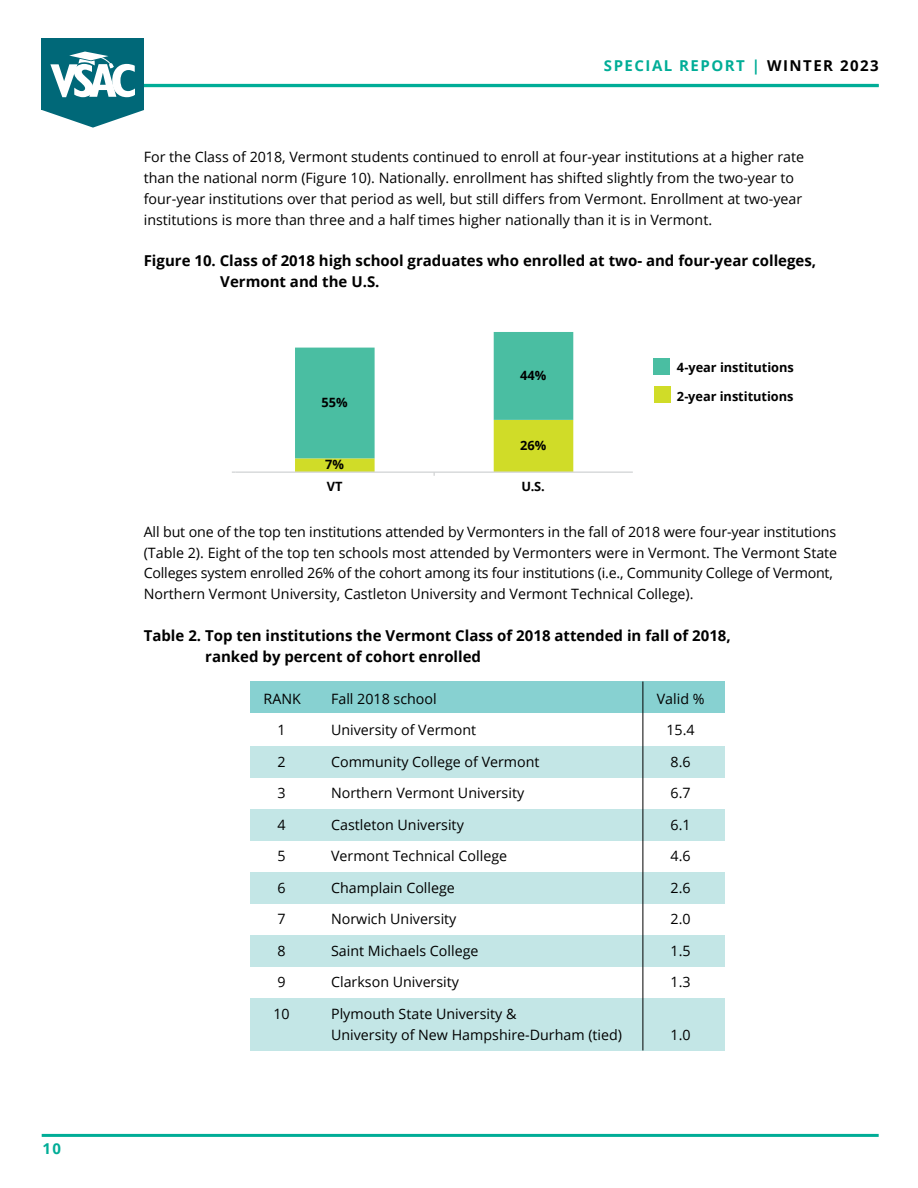
<style>
.page{position:relative;width:918px;height:1188px;background:#fff}
.page>*{position:absolute;margin:0;border:0;box-sizing:border-box;transform-origin:0 0}
.t1{font:700 15px/20.9px "Open Sans";color:#000}
.t2{font:700 15px "Open Sans";letter-spacing:.1em;color:#00ad97}
.t3{font:14.25px/20.9px "Open Sans";color:#000}
.t4{font:700 12.75px "Open Sans";letter-spacing:-.005em;color:#000}
.s1{color:#000}
</style>
<div class="page">
<hr style="left:42px;top:84px;width:837px;height:3px;background:#00ad97">
<hr style="left:42px;top:1134px;width:837px;height:3px;background:#00ad97">
<div style="left:42px;top:38px;width:102px;height:72px;background:#006878"></div>
<svg style="left:42px;top:110px;width:102px;height:18px"></svg>
<svg style="left:50px;top:52px;width:85px;height:45px"></svg>
<hr style="left:235px;top:472px;width:398px;height:1px;background:#d1d3d4">
<svg style="left:295px;top:332px;width:278px;height:144px"></svg>
<div style="left:654px;top:387px;width:16px;height:16px;background:#d0dc28"></div>
<div style="left:653px;top:358px;width:17px;height:16px;background:#4abea2"></div>
<div style="left:250px;top:681px;width:475px;height:32px;background:#87d1d1"></div>
<div style="left:250px;top:809px;width:475px;height:32px;background:#c3e6e6"></div>
<div style="left:250px;top:746px;width:475px;height:32px;background:#c3e6e6"></div>
<div style="left:250px;top:935px;width:475px;height:31px;background:#c3e6e6"></div>
<div style="left:250px;top:872px;width:475px;height:31px;background:#c3e6e6"></div>
<div style="left:250px;top:998px;width:475px;height:52px;background:#c3e6e6"></div>
<hr style="left:643px;top:682px;width:1px;height:368px;background:#000">
<p class="t2" style="left:42px;top:1138px;width:20px">10</p>
<p class="t2" style="left:604px;top:55px;width:276px">SPECIAL REPORT | <span class="s1">WINTER 2023</span></p>
<p class="t3" style="left:144px;top:146px;width:662px">For the Class of 2018, Vermont students continued to enroll at four-year institutions at a higher rate than the national norm (Figure 10). Nationally. enrollment has shifted slightly from the two-year to four-year institutions over that period as well, but still differs from Vermont. Enrollment at two-year institutions is more than three and a half times higher nationally than it is in Vermont.</p>
<p class="t1" style="left:220px;top:250px;width:598px;text-indent:-77px">Figure 10. Class of 2018 high school graduates who enrolled at two- and four-year colleges,<br>Vermont and the U.S.</p>
<p class="t4" style="left:321px;top:394px;width:28px">55%</p>
<p class="t4" style="left:325px;top:456px;width:20px">7%</p>
<p class="t4" style="left:520px;top:367px;width:28px">44%</p>
<p class="t4" style="left:520px;top:436px;width:28px">26%</p>
<p class="t4" style="left:327px;top:477px;width:17px">VT</p>
<p class="t4" style="left:521px;top:477px;width:25px">U.S.</p>
<p class="t4" style="left:677px;top:358px;width:118px">4-year institutions</p>
<p class="t4" style="left:677px;top:387px;width:118px">2-year institutions</p>
<p class="t3" style="left:144px;top:521px;width:695px">All but one of the top ten institutions attended by Vermonters in the fall of 2018 were four-year institutions (Table 2). Eight of the top ten schools most attended by Vermonters were in Vermont. The Vermont State Colleges system enrolled 26% of the cohort among its four institutions (i.e., Community College of Vermont, Northern Vermont University, Castleton University and Vermont Technical College).</p>
<p class="t1" style="left:205px;top:625px;width:527px;text-indent:-62px">Table 2. Top ten institutions the Vermont Class of 2018 attended in fall of 2018, ranked by percent of cohort enrolled</p>
<p class="t3" style="left:264px;top:688px;width:39px">RANK</p>
<p class="t3" style="left:331px;top:688px;width:107px">Fall 2018 school</p>
<p class="t3" style="left:657px;top:688px;width:49px">Valid %</p>
<p class="t3" style="left:278px;top:719px;width:10px">1</p>
<p class="t3" style="left:331px;top:719px;width:147px">University of Vermont</p>
<p class="t3" style="left:666px;top:719px;width:30px">15.4</p>
<p class="t3" style="left:278px;top:751px;width:10px">2</p>
<p class="t3" style="left:331px;top:751px;width:210px">Community College of Vermont</p>
<p class="t3" style="left:671px;top:751px;width:22px">8.6</p>
<p class="t3" style="left:278px;top:782px;width:10px">3</p>
<p class="t3" style="left:331px;top:782px;width:195px">Northern Vermont University</p>
<p class="t3" style="left:671px;top:782px;width:22px">6.7</p>
<p class="t3" style="left:278px;top:814px;width:10px">4</p>
<p class="t3" style="left:331px;top:814px;width:134px">Castleton University</p>
<p class="t3" style="left:671px;top:814px;width:22px">6.1</p>
<p class="t3" style="left:278px;top:845px;width:10px">5</p>
<p class="t3" style="left:331px;top:845px;width:178px">Vermont Technical College</p>
<p class="t3" style="left:671px;top:845px;width:22px">4.6</p>
<p class="t3" style="left:278px;top:877px;width:10px">6</p>
<p class="t3" style="left:331px;top:877px;width:125px">Champlain College</p>
<p class="t3" style="left:671px;top:877px;width:22px">2.6</p>
<p class="t3" style="left:278px;top:908px;width:10px">7</p>
<p class="t3" style="left:331px;top:908px;width:127px">Norwich University</p>
<p class="t3" style="left:671px;top:908px;width:22px">2.0</p>
<p class="t3" style="left:278px;top:940px;width:10px">8</p>
<p class="t3" style="left:331px;top:940px;width:149px">Saint Michaels College</p>
<p class="t3" style="left:671px;top:940px;width:22px">1.5</p>
<p class="t3" style="left:278px;top:972px;width:10px">9</p>
<p class="t3" style="left:331px;top:972px;width:129px">Clarkson University</p>
<p class="t3" style="left:671px;top:972px;width:22px">1.3</p>
<p class="t3" style="left:273px;top:1003px;width:18px">10</p>
<p class="t3" style="left:331px;top:1003px;width:293px">Plymouth State University &amp;<br>University of New Hampshire-Durham (tied)</p>
<p class="t3" style="left:671px;top:1024px;width:22px">1.0</p>
</div>
